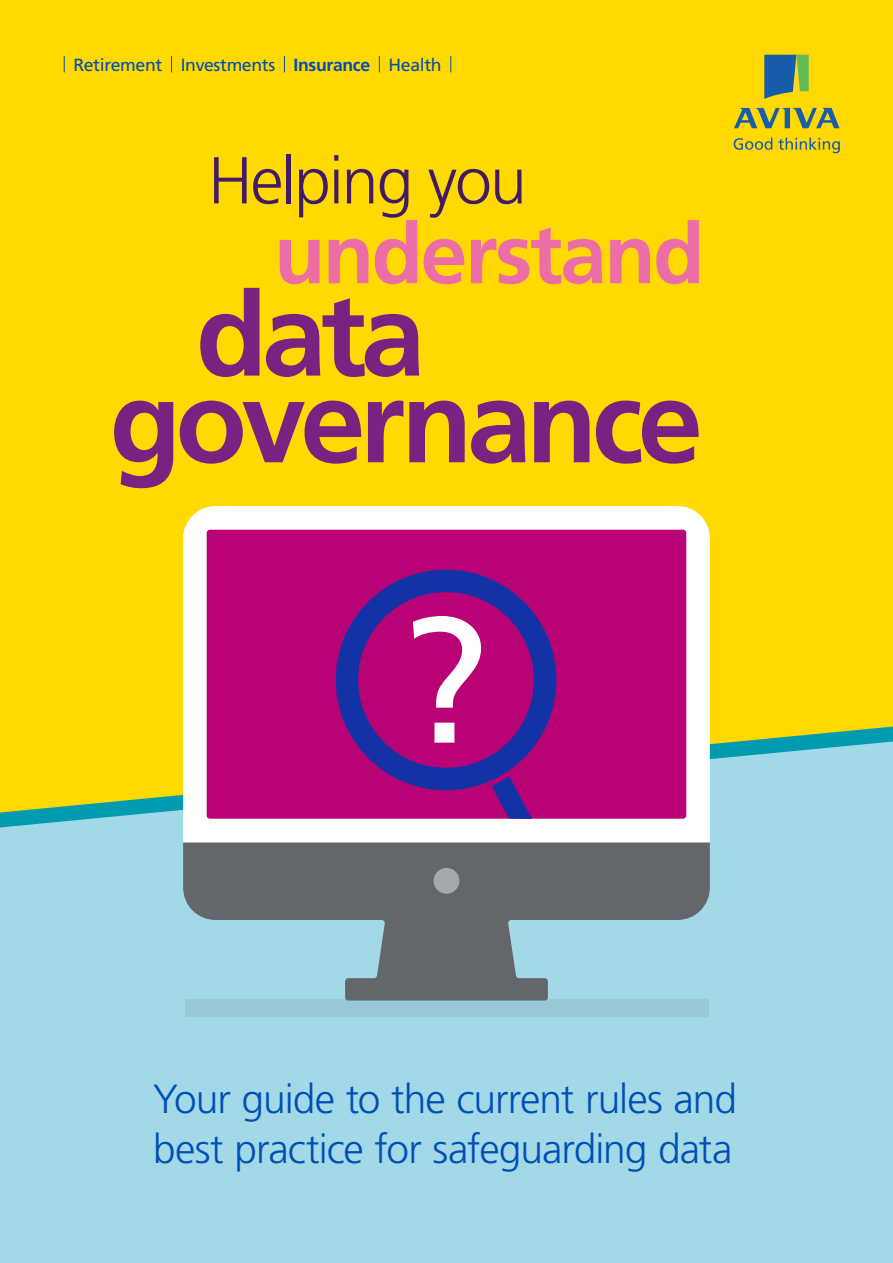
<style>
.page{position:relative;width:893px;height:1263px;background:#a3d8e7}
.page>*{position:absolute;margin:0;border:0;box-sizing:border-box;transform-origin:0 0}
.t1{font:178.35px "Frutiger";color:#fff}
.t2{font:700 117px/86.7px "Frutiger";letter-spacing:-.05em;color:#7a2182}
.t3{font:700 84.15px "Frutiger";letter-spacing:-.03em;color:#ed6ea7}
.t4{font:300 66.15px "Frutiger";letter-spacing:-.03em;color:#421b67}
.t5{font:300 40.65px/49.2px "Frutiger";letter-spacing:-.025em;color:#004fb6}
.t6{font:17.7px "Frutiger";letter-spacing:-.02em;color:#004fb6}
.s1{font-weight:700}
</style>
<div class="page">
<div style="left:0;top:0;width:893px;height:726px;background:#ffd900"></div>
<svg style="left:0;top:726px;width:893px;height:101px"></svg>
<svg style="left:64px;top:56px;width:1px;height:16px"></svg>
<svg style="left:171px;top:56px;width:1px;height:16px"></svg>
<svg style="left:284px;top:56px;width:1px;height:16px"></svg>
<svg style="left:379px;top:56px;width:1px;height:16px"></svg>
<svg style="left:450px;top:56px;width:1px;height:16px"></svg>
<svg style="left:734px;top:138px;width:38px;height:12px"></svg>
<svg style="left:778px;top:138px;width:62px;height:15px"></svg>
<svg style="left:764px;top:55px;width:45px;height:44px"></svg>
<svg style="left:734px;top:108px;width:105px;height:20px"></svg>
<div style="left:185px;top:999px;width:523px;height:17px;background:#98c9d7"></div>
<svg style="left:183px;top:842px;width:527px;height:158px;fill:#63666a"></svg>
<svg style="left:183px;top:506px;width:527px;height:336px;fill:#fff"></svg>
<div style="left:207px;top:530px;width:479px;height:289px;background:#b90276"></div>
<div style="left:434px;top:868px;width:25px;height:26px;background:#a7a8aa;border-radius:50%"></div>
<div style="left:336px;top:570px;width:220px;height:220px;border:22px solid #1232a6;border-radius:50%"></div>
<svg style="left:492px;top:776px;width:40px;height:43px"></svg>
<p class="t6" style="left:73px;top:54px;width:370px">Retirement Investments <span class="s1">Insurance</span> Health</p>
<h3 class="t4" style="left:208px;top:143px;width:320px">Helping you</h3>
<h3 class="t3" style="left:274px;top:204px;width:432px">understand</h3>
<h2 class="t2" style="left:110px;top:292px;width:594px;text-indent:86px">data governance</h2>
<h1 class="t1" style="left:400px;top:576px;width:91px">?</h1>
<p class="t5" style="left:153px;top:1075px;width:585px">Your guide to the current rules and best practice for safeguarding data</p>
</div>
